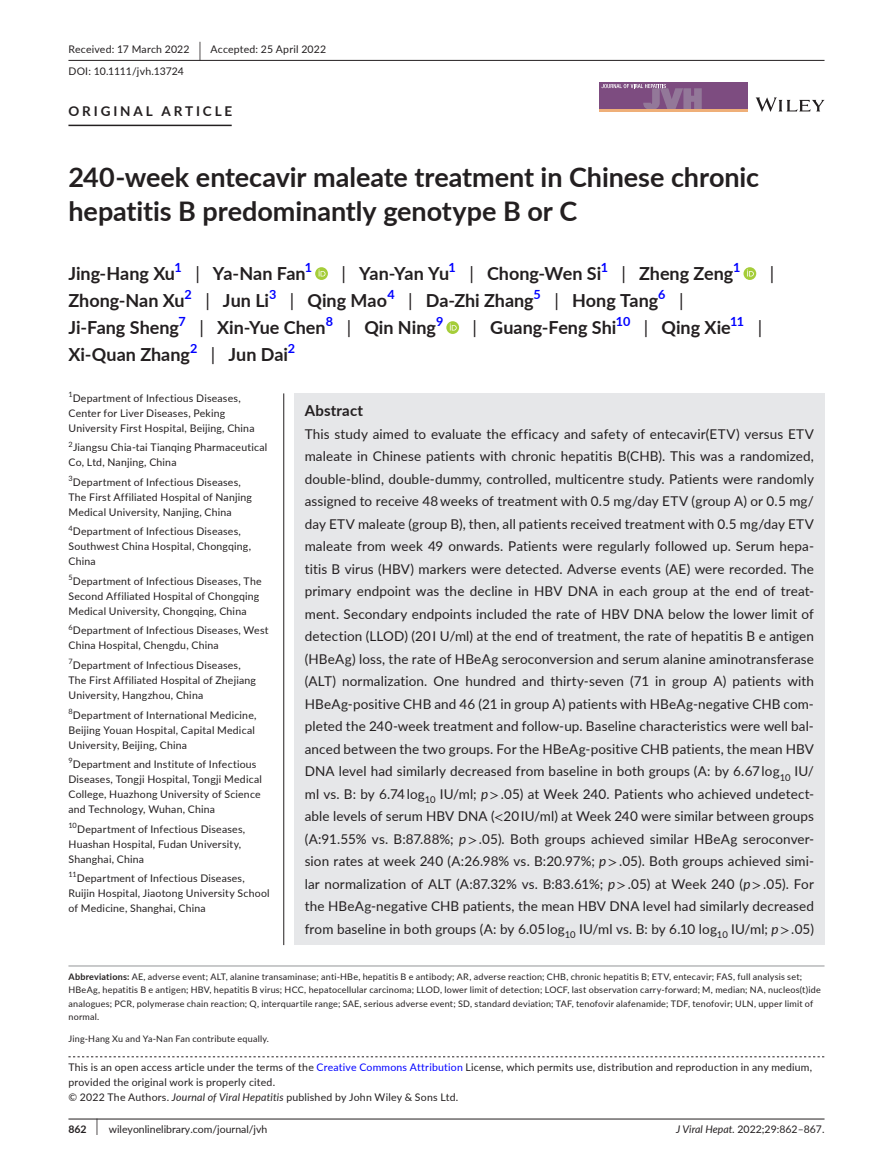
<style>
.page{position:relative;width:893px;height:1174px;background:#fff}
.page>*{position:absolute;margin:0;border:0;box-sizing:border-box;transform-origin:0 0}
.t1{font:700 27px/34.5px "Lato";color:#231f20}
.t2{font:700 18px "Lato";color:#231f20}
.t3{font:18px "Lato";color:#231f20}
.t4{font:700 15px "Lato";letter-spacing:.015em;color:#231f20}
.t5{font:13.5px/22.5px "Lato";letter-spacing:.01em;color:#231f20;text-align:justify}
.t6{font:700 13.5px "Lato";letter-spacing:.215em;color:#231f20}
.t7{font:700 12.6px "Lato";color:#00f}
.t8{font:10.5px/15px "Lato";letter-spacing:.02em;color:#231f20}
.t9{font:10.5px "Lato";color:#231f20}
.t10{font:9px/13.5px "Lato";letter-spacing:.025em;color:#231f20}
.t11{font:7.35px "Lato";color:#231f20}
.s1{font-size:19.65px}
.s2{font-weight:400}
.s3{font-style:italic}
.s4{font-family:"STIX"}
.s5{font-weight:700}
.s6{color:#00f}
.s7{font-size:17.4px}
</style>
<div class="page">
<hr style="left:68px;top:1118px;width:756px;height:1px;background:#231f20">
<svg style="left:756px;top:97px;width:68px;height:15px"></svg>
<div style="left:599px;top:82px;width:149px;height:30px;background:#7d4c80"></div>
<svg style="left:601px;top:84px;width:101px;height:25px"></svg>
<hr style="left:599px;top:109px;width:149px;height:3px;background:#efaf78">
<hr style="left:68px;top:60px;width:756px;height:1px;background:#231f20">
<hr style="left:68px;top:125px;width:164px;height:1px;background:#231f20">
<svg style="left:315px;top:267px;width:13px;height:13px"></svg>
<svg style="left:319px;top:269px;width:6px;height:7px"></svg>
<svg style="left:743px;top:267px;width:13px;height:13px"></svg>
<svg style="left:747px;top:269px;width:7px;height:7px"></svg>
<svg style="left:446px;top:321px;width:13px;height:13px"></svg>
<svg style="left:450px;top:323px;width:7px;height:7px"></svg>
<div style="left:294px;top:393px;width:530px;height:552px;background:#e6e7e9"></div>
<hr style="left:283px;top:393px;width:1px;height:552px;background:#231f20">
<svg style="left:68px;top:1056px;width:756px;height:1px"></svg>
<hr style="left:68px;top:965px;width:756px;height:1px;background:#939598">
<p class="t8" style="left:68px;top:38px;width:259px;line-height:21.8px">Received: 17 March 2022 <span class="s1">|</span> Accepted: 25 April 2022<br>DOI: 10.1111/jvh.13724</p>
<p class="t6" style="left:68px;top:101px;width:165px">ORIGINAL ARTICLE</p>
<h1 class="t1" style="left:68px;top:159px;width:692px">240-week entecavir maleate treatment in Chinese chronic hepatitis B predominantly genotype B or C</h1>
<h2 class="t2" style="left:68px;top:260px;width:108px">Jing-Hang Xu</h2>
<p class="t7" style="left:175px;top:258px;width:9px">1</p>
<h2 class="t2" style="left:195px;top:260px;width:112px"><span class="s2">|</span> Ya-Nan Fan</h2>
<p class="t7" style="left:305px;top:258px;width:9px">1</p>
<h2 class="t2" style="left:341px;top:260px;width:109px"><span class="s2">|</span> Yan-Yan Yu</h2>
<p class="t7" style="left:449px;top:258px;width:9px">1</p>
<h2 class="t2" style="left:469px;top:260px;width:133px"><span class="s2">|</span> Chong-Wen Si</h2>
<p class="t7" style="left:601px;top:258px;width:9px">1</p>
<h2 class="t2" style="left:621px;top:260px;width:113px"><span class="s2">|</span> Zheng Zeng</h2>
<p class="t7" style="left:733px;top:258px;width:9px">1</p>
<h2 class="t3" style="left:770px;top:260px;width:6px">|</h2>
<h2 class="t2" style="left:68px;top:287px;width:118px">Zhong-Nan Xu</h2>
<p class="t7" style="left:185px;top:285px;width:9px">2</p>
<h2 class="t2" style="left:205px;top:287px;width:65px"><span class="s2">|</span> Jun Li</h2>
<p class="t7" style="left:269px;top:285px;width:9px">3</p>
<h2 class="t2" style="left:290px;top:287px;width:99px"><span class="s2">|</span> Qing Mao</h2>
<p class="t7" style="left:387px;top:285px;width:9px">4</p>
<h2 class="t2" style="left:408px;top:287px;width:127px"><span class="s2">|</span> Da-Zhi Zhang</h2>
<p class="t7" style="left:534px;top:285px;width:9px">5</p>
<h2 class="t2" style="left:554px;top:287px;width:105px"><span class="s2">|</span> Hong Tang</h2>
<p class="t7" style="left:658px;top:285px;width:9px">6</p>
<h2 class="t3" style="left:679px;top:287px;width:6px">|</h2>
<h2 class="t2" style="left:68px;top:314px;width:112px">Ji-Fang Sheng</h2>
<p class="t7" style="left:179px;top:312px;width:9px">7</p>
<h2 class="t2" style="left:199px;top:314px;width:128px"><span class="s2">|</span> Xin-Yue Chen</h2>
<p class="t7" style="left:326px;top:312px;width:9px">8</p>
<h2 class="t2" style="left:347px;top:314px;width:91px"><span class="s2">|</span> Qin Ning</h2>
<p class="t7" style="left:436px;top:312px;width:9px">9</p>
<h2 class="t2" style="left:473px;top:314px;width:145px"><span class="s2">|</span> Guang-Feng Shi</h2>
<p class="t7" style="left:616px;top:312px;width:16px">10</p>
<h2 class="t2" style="left:644px;top:314px;width:88px"><span class="s2">|</span> Qing Xie</h2>
<p class="t7" style="left:730px;top:312px;width:16px">11</p>
<h2 class="t3" style="left:758px;top:314px;width:6px">|</h2>
<h2 class="t2" style="left:68px;top:341px;width:123px">Xi-Quan Zhang</h2>
<p class="t7" style="left:190px;top:339px;width:9px">2</p>
<h2 class="t2" style="left:211px;top:341px;width:79px"><span class="s2">|</span> Jun Dai</h2>
<p class="t7" style="left:288px;top:339px;width:9px">2</p>
<p class="t11" style="left:68px;top:389px;width:6px">1</p>
<p class="t8" style="left:68px;top:390px;width:188px;text-indent:4px">Department of Infectious Diseases,<br>Center for Liver Diseases, Peking<br>University First Hospital, Beijing, China</p>
<p class="t8" style="left:68px;top:439px;width:200px"><sup>2</sup>Jiangsu Chia-tai Tianqing Pharmaceutical<br>Co, Ltd, Nanjing, China</p>
<p class="t8" style="left:68px;top:474px;width:185px"><sup>3</sup>Department of Infectious Diseases,<br>The First Affiliated Hospital of Nanjing<br>Medical University, Nanjing, China</p>
<p class="t8" style="left:68px;top:523px;width:184px"><sup>4</sup>Department of Infectious Diseases,<br>Southwest China Hospital, Chongqing,<br>China</p>
<p class="t8" style="left:68px;top:573px;width:195px"><sup>5</sup>Department of Infectious Diseases, The<br>Second Affiliated Hospital of Chongqing<br>Medical University, Chongqing, China</p>
<p class="t8" style="left:68px;top:622px;width:202px"><sup>6</sup>Department of Infectious Diseases, West<br>China Hospital, Chengdu, China</p>
<p class="t8" style="left:68px;top:657px;width:189px"><sup>7</sup>Department of Infectious Diseases,<br>The First Affiliated Hospital of Zhejiang<br>University, Hangzhou, China</p>
<p class="t8" style="left:68px;top:706px;width:190px"><sup>8</sup>Department of International Medicine,<br>Beijing Youan Hospital, Capital Medical<br>University, Beijing, China</p>
<p class="t8" style="left:68px;top:756px;width:195px"><sup>9</sup>Department and Institute of Infectious Diseases, Tongji Hospital, Tongji Medical College, Huazhong University of Science and Technology, Wuhan, China</p>
<p class="t11" style="left:68px;top:820px;width:10px">10</p>
<p class="t8" style="left:68px;top:820px;width:178px;text-indent:9px">Department of Infectious Diseases,<br>Huashan Hospital, Fudan University,<br>Shanghai, China</p>
<p class="t11" style="left:68px;top:869px;width:10px">11</p>
<p class="t8" style="left:68px;top:870px;width:203px;text-indent:8px">Department of Infectious Diseases,<br>Ruijin Hospital, Jiaotong University School of Medicine, Shanghai, China</p>
<p class="t4" style="left:305px;top:399px;width:60px">Abstract</p>
<p class="t5" style="left:305px;top:422px;width:511px">This study aimed to evaluate the efficacy and safety of entecavir(ETV) versus ETV maleate in Chinese patients with chronic hepatitis B(CHB). This was a randomized, double-blind, double-dummy, controlled, multicentre study. Patients were randomly assigned to receive 48 weeks of treatment with 0.5 mg/day ETV (group A) or 0.5 mg/ day ETV maleate (group B), then, all patients received treatment with 0.5 mg/day ETV maleate from week 49 onwards. Patients were regularly followed up. Serum hepa&shy;titis B virus (HBV) markers were detected. Adverse events (AE) were recorded. The primary endpoint was the decline in HBV DNA in each group at the end of treat&shy;ment. Secondary endpoints included the rate of HBV DNA below the lower limit of detection (LLOD) (20 I U/ml) at the end of treatment, the rate of hepatitis B e antigen (HBeAg) loss, the rate of HBeAg seroconversion and serum alanine aminotransferase (ALT) normalization. One hundred and thirty-seven (71 in group A) patients with HBeAg-positive CHB and 46 (21 in group A) patients with HBeAg-negative CHB com&shy;pleted the 240-week treatment and follow-up. Baseline characteristics were well bal&shy;anced between the two groups. For the HBeAg-positive CHB patients, the mean HBV DNA level had similarly decreased from baseline in both groups (A: by 6.67 log<sub>10</sub> IU/ ml vs. B: by 6.74 log<sub>10</sub> IU/ml; <span class="s3">p</span><span class="s4">&gt;</span> .05) at Week 240. Patients who achieved undetect&shy;able levels of serum HBV DNA (<span class="s4">&lt;</span>20 IU/ml) at Week 240 were similar between groups (A:91.55% vs. B:87.88%; <span class="s3">p</span><span class="s4">&gt;</span> .05). Both groups achieved similar HBeAg seroconver&shy;sion rates at week 240 (A:26.98% vs. B:20.97%; <span class="s3">p</span><span class="s4">&gt;</span> .05). Both groups achieved simi&shy;lar normalization of ALT (A:87.32% vs. B:83.61%; <span class="s3">p</span><span class="s4">&gt;</span> .05) at Week 240 (<span class="s3">p</span><span class="s4">&gt;</span> .05). For the HBeAg-negative CHB patients, the mean HBV DNA level had similarly decreased from baseline in both groups (A: by 6.05 log<sub>10</sub> IU/ml vs. B: by 6.10 log<sub>10</sub> IU/ml; <span class="s3">p</span><span class="s4">&gt;</span> .05)</p>
<p class="t10" style="left:68px;top:969px;width:754px"><span class="s5">Abbreviations:</span> AE, adverse event; ALT, alanine transaminase; anti-HBe, hepatitis B e antibody; AR, adverse reaction; CHB, chronic hepatitis B; ETV, entecavir; FAS, full analysis set; HBeAg, hepatitis B e antigen; HBV, hepatitis B virus; HCC, hepatocellular carcinoma; LLOD, lower limit of detection; LOCF, last observation carry-forward; M, median; NA, nucleos(t)ide analogues; PCR, polymerase chain reaction; Q, interquartile range; SAE, serious adverse event; SD, standard deviation; TAF, tenofovir alafenamide; TDF, tenofovir; ULN, upper limit of normal.</p>
<p class="t10" style="left:68px;top:1031px;width:202px">Jing-Hang Xu and Ya-Nan Fan contribute equally.</p>
<p class="t8" style="left:68px;top:1059px;width:745px">This is an open access article under the terms of the <span class="s6">Creative Commons Attribution</span> License, which permits use, distribution and reproduction in any medium, provided the original work is properly cited.<br>© 2022 The Authors. <span class="s3">Journal of Viral Hepatitis</span> published by John Wiley &amp; Sons Ltd.</p>
<p class="t9" style="left:68px;top:1121px;width:200px"><span class="s5">862</span> <span class="s7">|</span> wileyonlinelibrary.com/journal/jvh</p>
<p class="t9" style="left:676px;top:1121px;width:150px"><span class="s3">J Viral Hepat.</span> 2022;29:862–867.</p>
</div>
